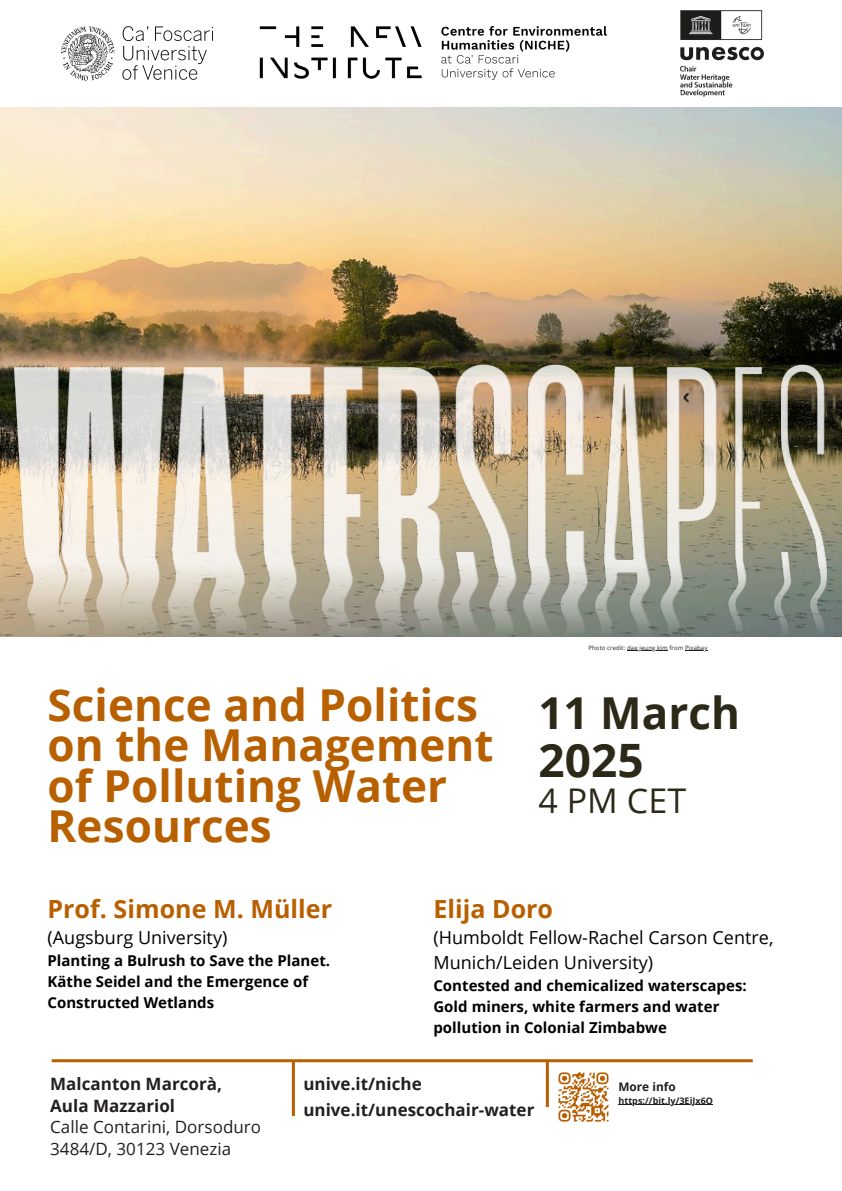
<style>
.page{position:relative;width:842px;height:1191px;background:#fff}
.page>*{position:absolute;margin:0;border:0;box-sizing:border-box;transform-origin:0 0}
.t1{font:700 46px "Open Sans";color:#2c2919}
.t2{font:700 44px/40.5px "Open Sans";color:#b86000}
.t3{font:700 44px "Open Sans";color:#2c2919}
.t4{font:34px "Open Sans";color:#2c2919}
.t5{font:700 25px "Open Sans";color:#b86000}
.t6{font:18px/24.8px "Open Sans";color:#000}
.t7{font:17px/21.8px "Open Sans";letter-spacing:.005em;color:#231f20}
.t8{font:700 17px/26.2px "Open Sans";color:#231f20}
.t9{font:700 15px/21px "Open Sans";color:#000}
.t10{font:700 11.8px "Open Sans";color:#231f20}
.t11{font:700 9px "Open Sans";letter-spacing:.005em;color:#231f20}
.t12{font:6px "Open Sans";letter-spacing:.015em;color:#231f20}
.s1{font-weight:700}
</style>
<div class="page">
<img style="left:0;top:107px;width:841px;height:529px">
<img style="left:61px;top:26px;width:152px;height:55px">
<img style="left:260px;top:27px;width:347px;height:53px">
<img style="left:680px;top:10px;width:84px;height:87px">
<hr style="left:52px;top:1059px;width:701px;height:3px;background:#b86000">
<hr style="left:292px;top:1060px;width:3px;height:55px;background:#b86000">
<hr style="left:546px;top:1061px;width:3px;height:45px;background:#b86000">
<hr style="left:618px;top:1104px;width:95px;height:1px;background:#231f20">
<img style="left:14px;top:364px;width:813px;height:273px">
<hr style="left:627px;top:650px;width:41px;height:1px;background:#231f20">
<svg style="left:685px;top:650px;width:22px;height:1px"></svg>
<img style="left:558px;top:1072px;width:51px;height:50px">
<h4 class="t12" style="left:588px;top:643px;width:120px">Photo credit: dae jeung kim from Pixabay</h4>
<p class="t2" style="left:48px;top:683px;width:447px">Science and Politics on the Management of Polluting Water<br>Resources</p>
<p class="t3" style="left:538px;top:682px;width:203px">11 March</p>
<p class="t1" style="left:538px;top:728px;width:107px">2025</p>
<p class="t4" style="left:538px;top:776px;width:149px">4 PM CET</p>
<h2 class="t5" style="left:48px;top:890px;width:286px">Prof. Simone M. Müller</h2>
<h2 class="t6" style="left:48px;top:924px;width:181px">(Augsburg University)</h2>
<h2 class="t9" style="left:48px;top:949px;width:284px">Planting a Bulrush to Save the Planet.<br>Käthe Seidel and the Emergence of<br>Constructed Wetlands</h2>
<h5 class="t5" style="left:433px;top:890px;width:121px">Elija Doro</h5>
<h5 class="t6" style="left:433px;top:924px;width:342px">(Humboldt Fellow-Rachel Carson Centre,<br>Munich/Leiden University)</h5>
<h5 class="t9" style="left:433px;top:974px;width:315px">Contested and chemicalized waterscapes:<br>Gold miners, white farmers and water pollution in Colonial Zimbabwe</h5>
<p class="t7" style="left:50px;top:1072px;width:212px"><span class="s1">Malcanton Marcorà,<br>Aula Mazzariol<br></span>Calle Contarini, Dorsoduro<br>3484/D, 30123 Venezia</p>
<p class="t8" style="left:303px;top:1070px;width:233px">unive.it/niche unive.it/unescochair-water</p>
<p class="t10" style="left:618px;top:1078px;width:59px">More info</p>
<h1 class="t11" style="left:618px;top:1094px;width:96px">https://bit.ly/3EiJx6O</h1>
</div>
